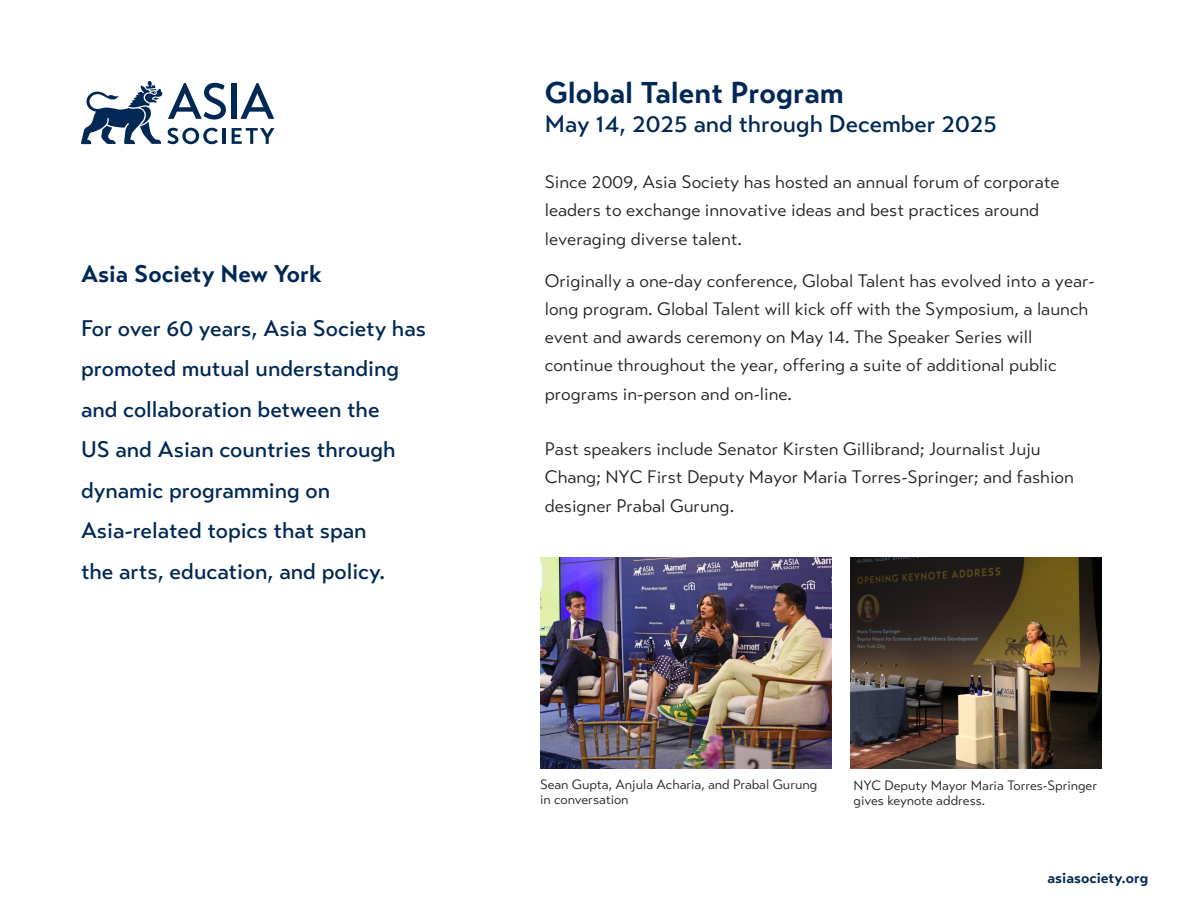
<style>
.page{position:relative;width:1188px;height:918px;background:#fff}
.page>*{position:absolute;margin:0;border:0;box-sizing:border-box;transform-origin:0 0}
.t1{font:700 30px "Transat Text";color:#002855}
.t2{font:500 24px "Transat Text";color:#002855}
.t3{font:700 24px "Transat Text";color:#002855}
.t4{font:500 22.5px/40.5px "Transat Text";color:#002855}
.t5{font:18px/28.2px "Transat Text Standard";color:#231f20}
.t6{font:700 15px "Transat Text";color:#002855}
.t7{font:13.5px/15px "Transat Text Standard";color:#231f20}
</style>
<div class="page">
<svg style="left:232px;top:128px;width:42px;height:16px"></svg>
<div style="left:231px;top:83px;width:6px;height:36px;background:#002855"></div>
<svg style="left:240px;top:83px;width:34px;height:36px"></svg>
<svg style="left:81px;top:81px;width:145px;height:63px"></svg>
<img style="left:540px;top:557px;width:292px;height:211px">
<img style="left:850px;top:557px;width:251px;height:211px">
<p class="t3" style="left:81px;top:259px;width:242px">Asia Society New York</p>
<p class="t4" style="left:81px;top:308px;width:347px">For over 60 years, Asia Society has promoted mutual understanding and collaboration between the<br>US and Asian countries through dynamic programming on<br>Asia-related topics that span<br>the arts, education, and policy.</p>
<p class="t1" style="left:545px;top:75px;width:300px">Global Talent Program</p>
<p class="t2" style="left:545px;top:109px;width:454px">May 14, 2025 and through December 2025</p>
<p class="t5" style="left:545px;top:167px;width:516px">Since 2009, Asia Society has hosted an annual forum of corporate leaders to exchange innovative ideas and best practices around leveraging diverse talent.</p>
<p class="t5" style="left:545px;top:266px;width:552px">Originally a one-day conference, Global Talent has evolved into a year&shy;long program. Global Talent will kick off with the Symposium, a launch event and awards ceremony on May 14. The Speaker Series will continue throughout the year, offering a suite of additional public programs in-person and on-line.</p>
<p class="t5" style="left:545px;top:434px;width:531px;line-height:28.8px">Past speakers include Senator Kirsten Gillibrand; Journalist Juju<br>Chang; NYC First Deputy Mayor Maria Torres-Springer; and fashion designer Prabal Gurung.</p>
<p class="t7" style="left:540px;top:777px;width:279px">Sean Gupta, Anjula Acharia, and Prabal Gurung in conversation</p>
<p class="t7" style="left:853px;top:778px;width:245px">NYC Deputy Mayor Maria Torres-Springer gives keynote address.</p>
<p class="t6" style="left:1048px;top:869px;width:102px">asiasociety.org</p>
</div>
